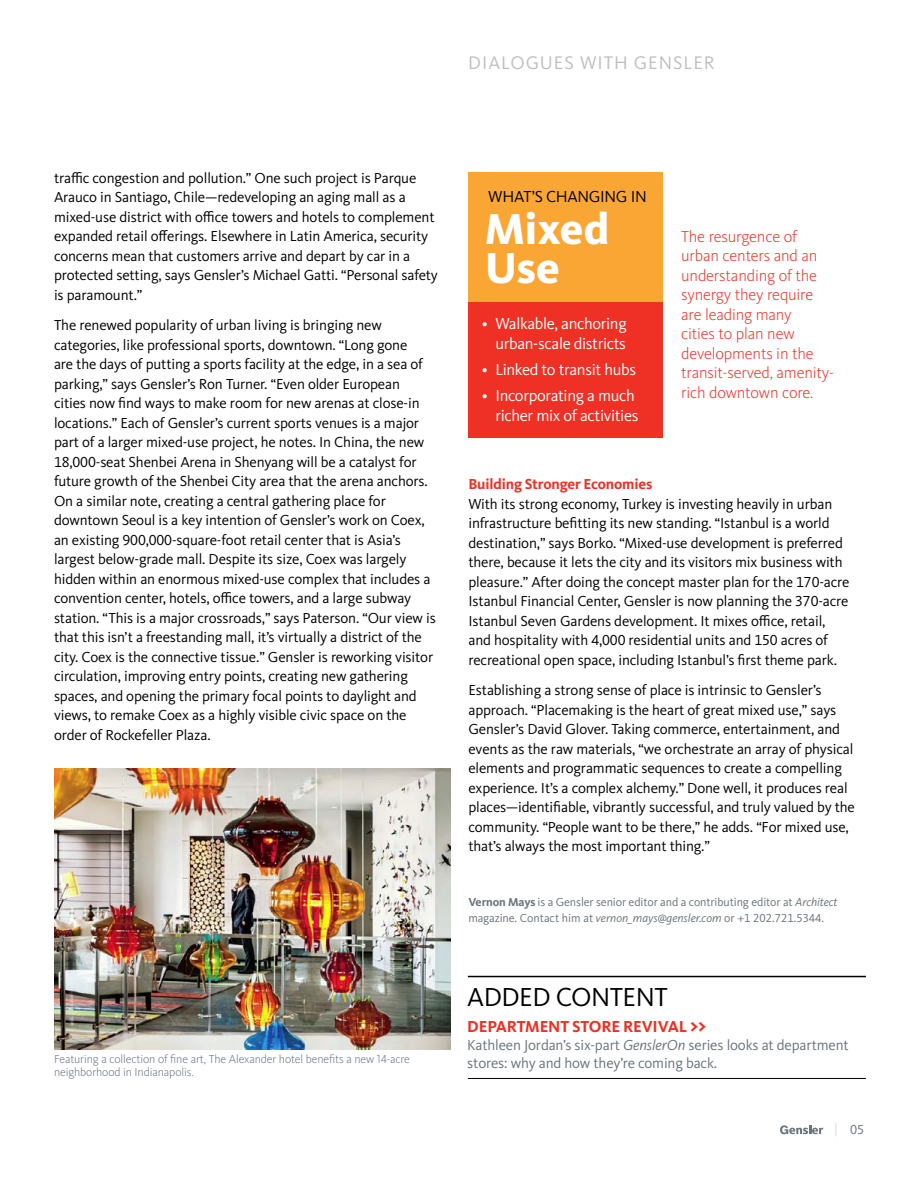
<style>
.page{position:relative;width:918px;height:1188px;background:#fff}
.page>*{position:absolute;margin:0;border:0;box-sizing:border-box;transform-origin:0 0}
.t1{font:800 45px/39px "Kievit OT";letter-spacing:-.005em;color:#fff}
.t2{font:27px "Kievit OT";letter-spacing:-.02em;color:#000}
.t3{font:18.9px "Kievit OT";letter-spacing:.05em;color:#bcbec0}
.t4{font:300 16.5px/19.5px "Kievit OT";letter-spacing:-.01em;color:#ee3124}
.t5{font:16.5px/19.5px "Kievit OT";letter-spacing:-.02em;color:#fff;text-align:right}
.t6{font:700 16.5px "Kievit OT";letter-spacing:-.01em;color:#ee3124}
.t7{font:16.5px "Kievit OT";letter-spacing:-.02em;color:#000}
.t8{font:15px/19.5px "Kievit OT";letter-spacing:-.01em;color:#000}
.t9{font:15px/18px "Kievit OT";letter-spacing:-.01em;color:#6a747b}
.t10{font:700 15px "Kievit OT";letter-spacing:-.01em;color:#ee3124}
.t11{font:13.5px "Kievit OT";color:#6a747b}
.t12{font:12px/16.5px "Kievit OT";letter-spacing:-.01em;color:#6a747b}
.t13{font:300 12px/13.5px "Kievit OT";letter-spacing:-.01em;color:#6a747b}
.s1{font-weight:700}
.s2{font-style:italic}
.s3{font-size:21px}
.s4{color:#d1d7db}
</style>
<div class="page">
<svg style="left:780px;top:1125px;width:43px;height:9px"></svg>
<img style="left:54px;top:768px;width:396px;height:282px">
<div style="left:468px;top:173px;width:195px;height:140px;background:#faa634"></div>
<div style="left:468px;top:302px;width:195px;height:136px;background:#ee3124"></div>
<hr style="left:468px;top:976px;width:398px;height:1px;background:#000">
<hr style="left:468px;top:1078px;width:398px;height:1px;background:#000">
<p class="t3" style="left:468px;top:52px;width:248px">DIALOGUES WITH GENSLER</p>
<p class="t8" style="left:54px;top:168px;width:386px">traffic congestion and pollution.” One such project is Parque Arauco in Santiago, Chile—redeveloping an aging mall as a mixed-use district with office towers and hotels to complement expanded retail offerings. Elsewhere in Latin America, security concerns mean that customers arrive and depart by car in a protected setting, says Gensler’s Michael Gatti. “Personal safety is paramount.”</p>
<p class="t8" style="left:54px;top:316px;width:383px">The renewed popularity of urban living is bringing new categories, like professional sports, downtown. “Long gone<br>are the days of putting a sports facility at the edge, in a sea of parking,” says Gensler’s Ron Turner. “Even older European<br>cities now find ways to make room for new arenas at close-in locations.” Each of Gensler’s current sports venues is a major part of a larger mixed-use project, he notes. In China, the new 18,000-seat Shenbei Arena in Shenyang will be a catalyst for future growth of the Shenbei City area that the arena anchors.<br>On a similar note, creating a central gathering place for downtown Seoul is a key intention of Gensler’s work on Coex, an existing 900,000-square-foot retail center that is Asia’s largest below-grade mall. Despite its size, Coex was largely hidden within an enormous mixed-use complex that includes a convention center, hotels, office towers, and a large subway station. “This is a major crossroads,” says Paterson. “Our view is that this isn’t a freestanding mall, it’s virtually a district of the city. Coex is the connective tissue.” Gensler is reworking visitor circulation, improving entry points, creating new gathering spaces, and opening the primary focal points to daylight and views, to remake Coex as a highly visible civic space on the order of Rockefeller Plaza.</p>
<p class="t13" style="left:54px;top:1052px;width:358px">Featuring a collection of fine art, The Alexander hotel benefits a new 14-acre neighborhood in Indianapolis.</p>
<p class="t7" style="left:488px;top:187px;width:160px">WHAT’S CHANGING IN</p>
<h1 class="t1" style="left:485px;top:210px;width:126px">Mixed<br>Use</h1>
<p class="t5" style="left:482px;top:314px;width:146px">• Walkable, anchoring urban-scale districts</p>
<p class="t5" style="left:482px;top:360px;width:156px">• Linked to transit hubs</p>
<p class="t5" style="left:482px;top:386px;width:158px">• Incorporating a much richer mix of activities</p>
<p class="t4" style="left:681px;top:227px;width:154px">The resurgence of urban centers and an understanding of the synergy they require are leading many<br>cities to plan new developments in the transit-served, amenity&shy;rich downtown core.</p>
<p class="t10" style="left:468px;top:476px;width:185px">Building Stronger Economies</p>
<p class="t8" style="left:468px;top:494px;width:383px">With its strong economy, Turkey is investing heavily in urban infrastructure befitting its new standing. “Istanbul is a world destination,” says Borko. “Mixed-use development is preferred there, because it lets the city and its visitors mix business with pleasure.” After doing the concept master plan for the 170-acre Istanbul Financial Center, Gensler is now planning the 370-acre Istanbul Seven Gardens development. It mixes office, retail, and hospitality with 4,000 residential units and 150 acres of recreational open space, including Istanbul’s first theme park.</p>
<p class="t8" style="left:468px;top:681px;width:388px">Establishing a strong sense of place is intrinsic to Gensler’s approach. “Placemaking is the heart of great mixed use,” says Gensler’s David Glover. Taking commerce, entertainment, and events as the raw materials, “we orchestrate an array of physical elements and programmatic sequences to create a compelling experience. It’s a complex alchemy.” Done well, it produces real places—identifiable, vibrantly successful, and truly valued by the community. “People want to be there,” he adds. “For mixed use, that’s always the most important thing.”</p>
<p class="t12" style="left:468px;top:894px;width:371px"><span class="s1">Vernon Mays</span> is a Gensler senior editor and a contributing editor at <span class="s2">Architect </span>magazine. Contact him at <span class="s2">vernon_mays@gensler.com</span> or +1 202.721.5344.</p>
<h2 class="t2" style="left:467px;top:982px;width:202px">ADDED CONTENT</h2>
<p class="t6" style="left:467px;top:1017px;width:241px">DEPARTMENT STORE REVIVAL <span class="s3">&gt;&gt;</span></p>
<p class="t9" style="left:467px;top:1036px;width:383px">Kathleen Jordan’s six-part <span class="s2">GenslerOn</span> series looks at department stores: why and how they’re coming back.</p>
<p class="t11" style="left:834px;top:1122px;width:32px"><span class="s4">|</span> 05</p>
</div>
